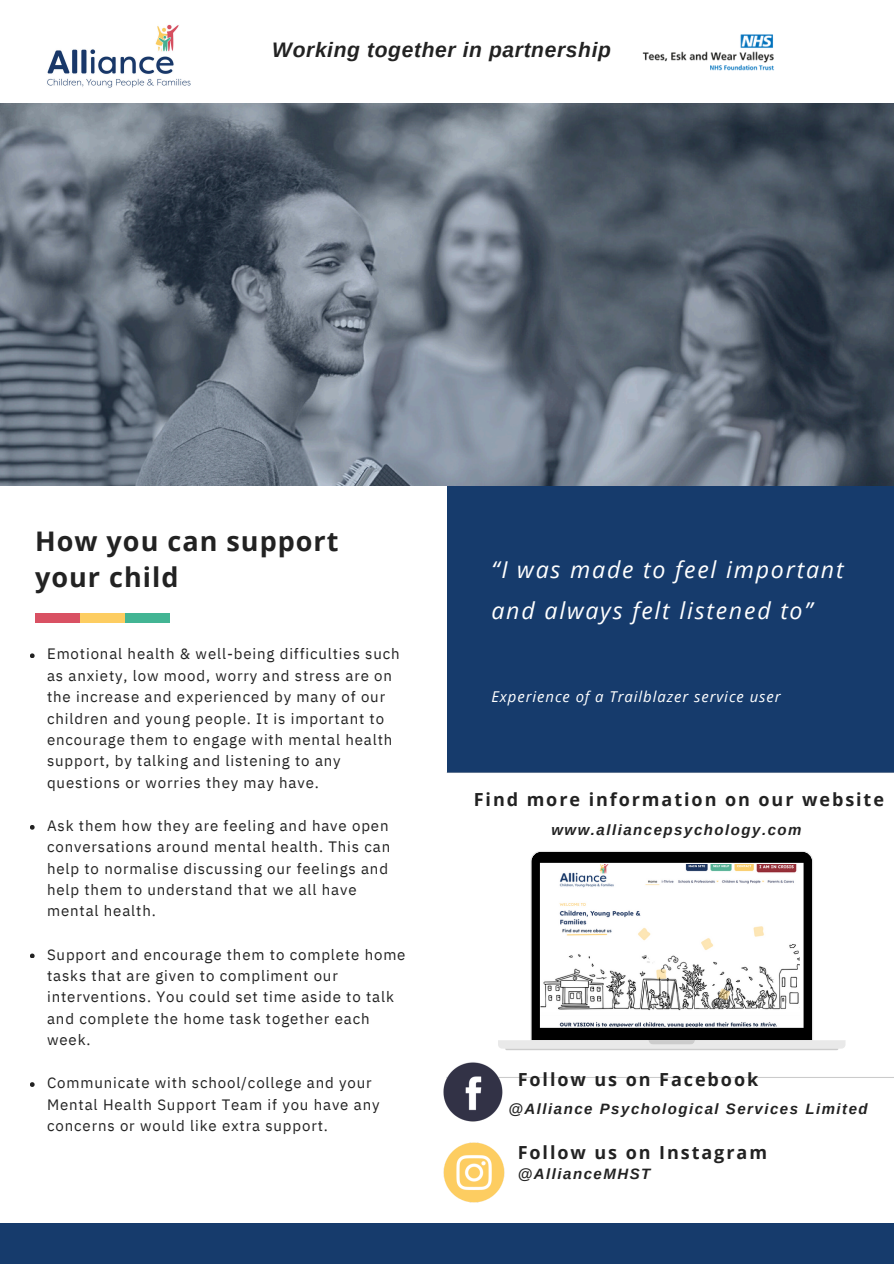
<style>
.page{position:relative;width:894px;height:1264px;background:#fff}
.page>*{position:absolute;margin:0;border:0;box-sizing:border-box;transform-origin:0 0}
.t1{font:700 27px/36px "Open Sans";letter-spacing:.035em;color:#222}
.t2{font:italic 23.25px/40.5px "Open Sans";letter-spacing:.075em;color:#fff}
.t3{font:italic 700 21px "Arimo";letter-spacing:.03em;color:#222}
.t4{font:700 18px "Open Sans";letter-spacing:.105em;color:#222}
.t5{font:15px/21.3px "IBM Plex Sans";letter-spacing:.06em;color:#222}
.t6{font:italic 700 15px "Arimo";letter-spacing:.1em;color:#222}
.t7{font:italic 14.85px "Open Sans";letter-spacing:.06em;color:#fff}
</style>
<div class="page">
<div style="left:447px;top:486px;width:446px;height:288px;background:#163b6c"></div>
<img style="left:0;top:103px;width:893px;height:383px">
<svg style="left:30px;top:653px;width:5px;height:5px"></svg>
<svg style="left:30px;top:825px;width:5px;height:4px"></svg>
<svg style="left:30px;top:953px;width:5px;height:5px"></svg>
<svg style="left:30px;top:1082px;width:5px;height:4px"></svg>
<div style="left:0;top:1223px;width:893px;height:40px;background:#163b6c"></div>
<div style="left:35px;top:613px;width:44px;height:9px;background:#d95163"></div>
<div style="left:80px;top:613px;width:44px;height:9px;background:#fdcd61"></div>
<div style="left:125px;top:613px;width:44px;height:9px;background:#43b594"></div>
<img style="left:443px;top:772px;width:450px;height:350px">
<svg style="left:498px;top:850px;width:347px;height:198px"></svg>
<svg style="left:505px;top:1040px;width:333px;height:10px;background:#e3e3e3"></svg>
<img style="left:642px;top:34px;width:132px;height:37px">
<img style="left:443px;top:1142px;width:62px;height:61px">
<img style="left:47px;top:24px;width:144px;height:64px">
<img style="left:540px;top:864px;width:258px;height:162px">
<h5 class="t3" style="left:272px;top:38px;width:340px">Working together in partnership</h5>
<p class="t1" style="left:35px;top:522px;width:305px">How you can support your child</p>
<p class="t5" style="left:47px;top:643px;width:354px">Emotional health &amp; well-being difficulties such as anxiety, low mood, worry and stress are on the increase and experienced by many of our children and young people. It is important to encourage them to engage with mental health support, by talking and listening to any questions or worries they may have.</p>
<p class="t5" style="left:47px;top:814px;width:344px">Ask them how they are feeling and have open conversations around mental health. This can help to normalise discussing our feelings and help them to understand that we all have mental health.</p>
<h3 class="t5" style="left:47px;top:943px;width:360px">Support and encourage them to complete home tasks that are given to compliment our interventions. You could set time aside to talk and complete the home task together each week.</h3>
<p class="t5" style="left:47px;top:1071px;width:334px">Communicate with school/college and your<br>Mental Health Support Team if you have any concerns or would like extra support.</p>
<p class="t2" style="left:491px;top:549px;width:353px">“I was made to feel important and always felt listened to”</p>
<h4 class="t7" style="left:491px;top:686px;width:290px">Experience of a Trailblazer service user</h4>
<h5 class="t4" style="left:473px;top:787px;width:411px">Find more information on our website</h5>
<p class="t6" style="left:551px;top:821px;width:252px">www.alliancepsychology.com</p>
<p class="t4" style="left:517px;top:1066px;width:242px">Follow us on Facebook</p>
<p class="t6" style="left:508px;top:1100px;width:360px">@Alliance Psychological Services Limited</p>
<h4 class="t4" style="left:517px;top:1139px;width:251px">Follow us on Instagram</h4>
<h4 class="t6" style="left:517px;top:1165px;width:134px">@AllianceMHST</h4>
</div>
